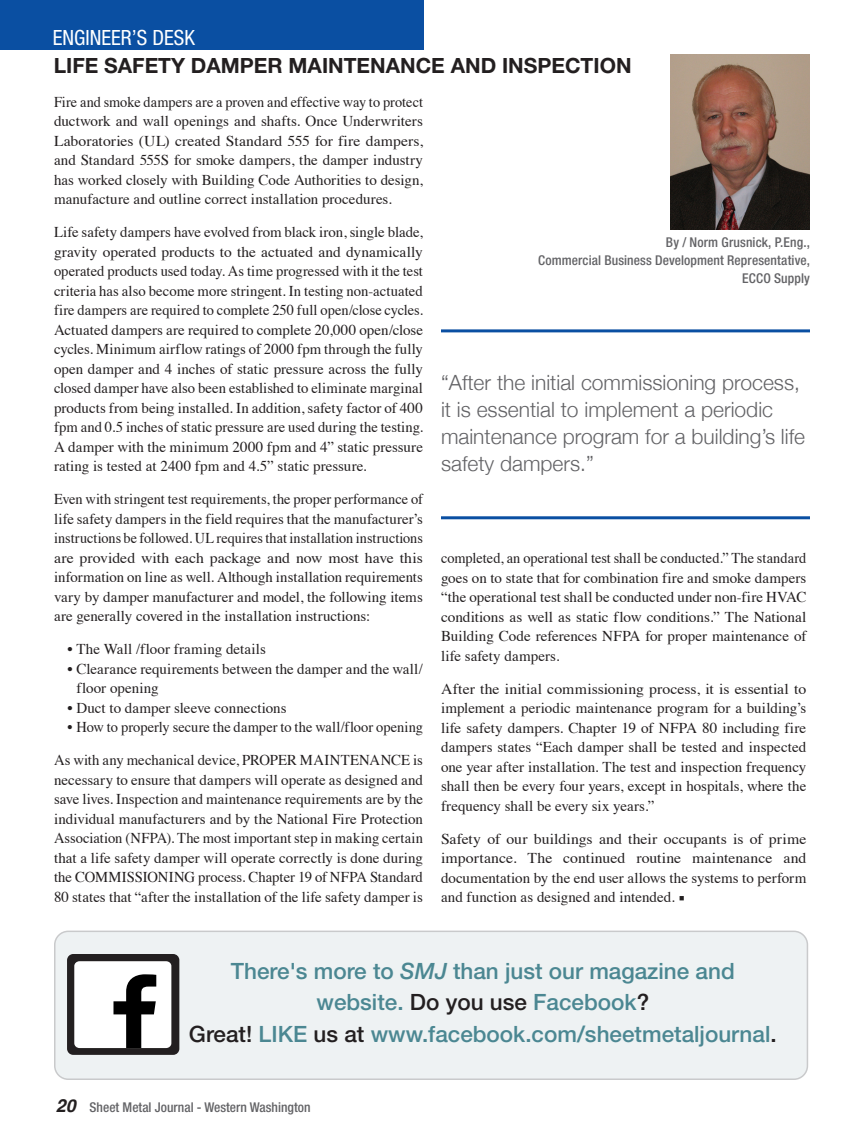
<style>
.page{position:relative;width:864px;height:1134px;background:#fff}
.page>*{position:absolute;margin:0;border:0;box-sizing:border-box;transform-origin:0 0}
.t1{font:500 22.5px/31.5px "Helvetica Neue LT Std";color:#4b8792;text-align:center}
.t2{font:300 21px/27px "Helvetica Neue";color:#636366}
.t3{font:700 21px "Helvetica Neue LT Std";color:#231f20}
.t4{font:condensed 21px "Helvetica Neue LT Std";color:#fff}
.t5{font:15px/19.5px "Times";color:#231f20;text-align:justify}
.t6{font:15px/19.5px "Times";color:#231f20;text-align:justify;scale:.96 1}
.t7{font:15px/19.5px "Times";color:#231f20;text-align:justify;scale:1.05 1}
.t8{font:15px/19.5px "Times";color:#231f20;text-align:justify;scale:.95 1}
.t9{font:500 condensed 13.5px/18px "Helvetica Neue LT Std";letter-spacing:.005em;color:#636366;text-align:right}
.s1{font-family:"Minion Pro"}
.s2{font-style:italic}
.s3{color:#231f20}
.s4{font-family:"Helvetica";font-weight:700;font-style:italic;font-stretch:normal;font-size:18px;color:#231f20}
</style>
<div class="page">
<div style="left:0;top:0;width:423px;height:50px;background:#0a4fa2"></div>
<img style="left:670px;top:54px;width:140px;height:176px">
<div style="left:55px;top:931px;width:752px;height:148px;background:#eef2f3;border-radius:14px"></div>
<div style="left:54px;top:931px;width:754px;height:149px;border:2px solid #939598;border-radius:14px"></div>
<div style="left:67px;top:954px;width:112px;height:101px;background:#231f20;border-radius:6px"></div>
<svg style="left:74px;top:961px;width:97px;height:87px;background:#cdcdcd"></svg>
<hr style="left:441px;top:329px;width:369px;height:3px;background:#0a4fa2">
<hr style="left:441px;top:516px;width:369px;height:3px;background:#0a4fa2">
<h2 class="t4" style="left:53px;top:25px;width:143px">ENGINEER’S DESK</h2>
<h2 class="t3" style="left:54px;top:52px;width:579px">LIFE SAFETY DAMPER MAINTENANCE AND INSPECTION</h2>
<p class="t8" style="left:54px;top:91px;width:390px">Fire and smoke dampers are a proven and effective way to protect ductwork and wall openings and shafts. Once Underwriters Laboratories (UL) created Standard 555 for fire dampers, and Standard 555S for smoke dampers, the damper industry has worked closely with Building Code Authorities to design, manufacture and outline correct installation procedures.</p>
<p class="t5" style="left:54px;top:221px;width:371px">Life safety dampers have evolved from black iron, single blade, gravity operated products to the actuated and dynamically operated products used today. As time progressed with it the test criteria has also become more stringent. In testing non-actuated fire dampers are required to complete 250 full open/close cycles.<br>Actuated dampers are required to complete 20,000 open/close cycles. Minimum airflow ratings of 2000 fpm through the fully open damper and 4 inches of static pressure across the fully closed damper have also been established to eliminate marginal products from being installed. In addition, safety factor of 400 fpm and 0.5 inches of static pressure are used during the testing.<br>A damper with the minimum 2000 fpm and 4” static pressure rating is tested at 2400 fpm and 4.5” static pressure.</p>
<p class="t6" style="left:54px;top:488px;width:386px">Even with stringent test requirements, the proper performance of life safety dampers in the field requires that the manufacturer’s instructions be followed. UL requires that installation instructions are provided with each package and now most have this information on line as well. Although installation requirements vary by damper manufacturer and model, the following items are generally covered in the installation instructions:</p>
<p class="t5" style="left:68px;top:638px;width:200px">• The Wall /floor framing details</p>
<p class="t5" style="left:76px;top:658px;width:348px;text-indent:-9px">• Clearance requirements between the damper and the wall/ floor opening</p>
<p class="t5" style="left:68px;top:697px;width:221px">• Duct to damper sleeve connections</p>
<p class="t6" style="left:68px;top:716px;width:372px">• How to properly secure the damper to the wall/floor opening</p>
<p class="t5" style="left:54px;top:749px;width:371px">As with any mechanical device, PROPER MAINTENANCE is necessary to ensure that dampers will operate as designed and save lives. Inspection and maintenance requirements are by the individual manufacturers and by the National Fire Protection Association (NFPA). The most important step in making certain that a life safety damper will operate correctly is done during the COMMISSIONING process. Chapter 19 of NFPA Standard 80 states that “after the installation of the life safety damper is</p>
<p class="t9" style="left:538px;top:233px;width:273px">By / Norm Grusnick, P.Eng.,<br>Commercial Business Development Representative,<br>ECCO Supply</p>
<h2 class="t2" style="left:441px;top:368px;width:366px">“After the initial commissioning process, it is essential to implement a periodic maintenance program for a building’s life safety dampers.”</h2>
<p class="t6" style="left:441px;top:547px;width:382px">completed, an operational test shall be conducted.” The standard goes on to state that for combination fire and smoke dampers “the operational test shall be conducted under non-fire HVAC conditions as well as static flow conditions.” The National Building Code references NFPA for proper maintenance of life safety dampers.</p>
<p class="t7" style="left:441px;top:678px;width:350px">After the initial commissioning process, it is essential to implement a periodic maintenance program for a building’s life safety dampers. Chapter 19 of NFPA 80 including fire dampers states “Each damper shall be tested and inspected one year after installation. The test and inspection frequency shall then be every four years, except in hospitals, where the frequency shall be every six years.”</p>
<p class="t7" style="left:441px;top:828px;width:349px">Safety of our buildings and their occupants is of prime importance. The continued routine maintenance and documentation by the end user allows the systems to perform and function as designed and intended. <span class="s1">■</span></p>
<h1 class="t1" style="left:189px;top:955px;width:589px">There's more to <span class="s2">SMJ</span> than just our magazine and website. <span class="s3">Do you use</span> Facebook<span class="s3">?<br>Great!</span> LIKE <span class="s3">us at</span> www.facebook.com/sheetmetaljournal<span class="s3">.</span></h1>
<p class="t9" style="left:56px;top:1098px;width:256px"><span class="s4">20</span> Sheet Metal Journal - Western Washington</p>
</div>
